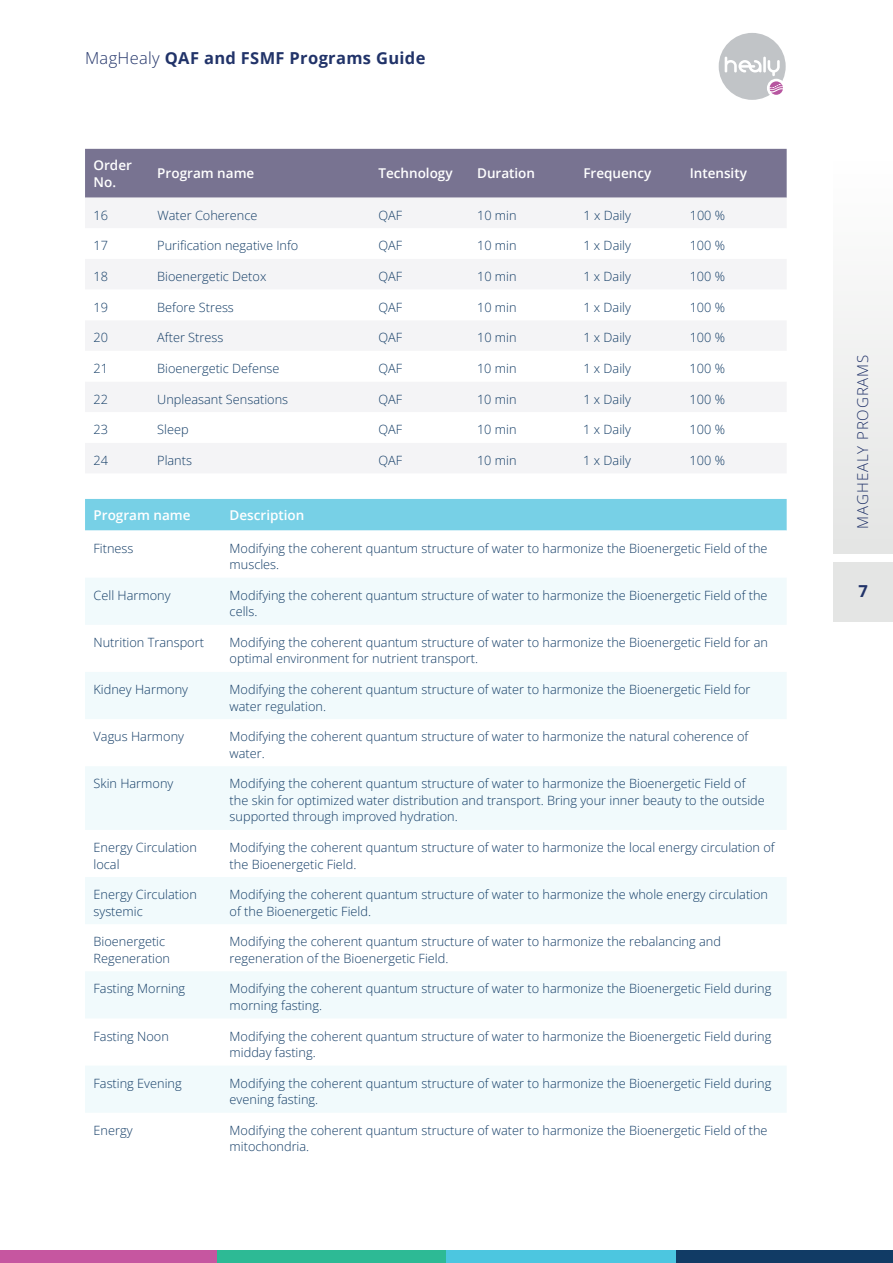
<style>
.page{position:relative;width:893px;height:1263px;background:#fff}
.page>*{position:absolute;margin:0;border:0;box-sizing:border-box;transform-origin:0 0}
.t1{font:700 16.5px "Open Sans";letter-spacing:.02em;color:#213369}
.t2{font:300 15px "Open Sans";letter-spacing:.06em;color:#213369}
.t3{font:600 13.5px/17.2px "Open Sans";color:#fff}
.t4{font:300 12.75px/16.5px "Open Sans";color:#113b65}
.s1{font-weight:300}
</style>
<div class="page">
<div style="left:833px;top:161px;width:60px;height:392px;background:linear-gradient(to right,#f1f1f1,#f1f1f1)"></div>
<div style="left:833px;top:562px;width:60px;height:59px;background:#e4e5e4"></div>
<div style="left:719px;top:33px;width:67px;height:67px;background:#c1c4c7;border-radius:50%"></div>
<svg style="left:725px;top:57px;width:58px;height:38px"></svg>
<div style="left:217px;top:1250px;width:229px;height:13px;background:#2dba95"></div>
<div style="left:446px;top:1250px;width:230px;height:13px;background:#4cc6e0"></div>
<div style="left:676px;top:1250px;width:217px;height:13px;background:#113b65"></div>
<div style="left:0;top:1250px;width:217px;height:13px;background:#c656a0"></div>
<div style="left:85px;top:149px;width:702px;height:49px;background:#787391"></div>
<div style="left:85px;top:198px;width:701px;height:275px;background:#f4f4f6"></div>
<svg style="left:85px;top:228px;width:701px;height:215px"></svg>
<div style="left:85px;top:499px;width:702px;height:31px;background:#77d0e6"></div>
<svg style="left:85px;top:578px;width:701px;height:535px;fill:#f1fafc"></svg>
<p class="t1" style="left:85px;top:47px;width:342px"><span class="s1">MagHealy</span> QAF and FSMF Programs Guide</p>
<p class="t3" style="left:94px;top:156px;width:40px">Order<br>No.</p>
<p class="t3" style="left:157px;top:165px;width:99px">Program name</p>
<p class="t3" style="left:378px;top:165px;width:76px">Technology</p>
<p class="t3" style="left:477px;top:165px;width:60px">Duration</p>
<p class="t3" style="left:583px;top:165px;width:70px">Frequency</p>
<p class="t3" style="left:690px;top:165px;width:59px">Intensity</p>
<p class="t4" style="left:94px;top:207px;width:16px">16</p>
<p class="t4" style="left:157px;top:207px;width:102px">Water Coherence</p>
<p class="t4" style="left:378px;top:207px;width:25px">QAF</p>
<p class="t4" style="left:477px;top:207px;width:41px">10 min</p>
<p class="t4" style="left:583px;top:207px;width:49px">1 x Daily</p>
<p class="t4" style="left:690px;top:207px;width:37px">100 %</p>
<p class="t4" style="left:94px;top:237px;width:16px">17</p>
<p class="t4" style="left:157px;top:237px;width:143px">Purification negative Info</p>
<p class="t4" style="left:378px;top:237px;width:25px">QAF</p>
<p class="t4" style="left:477px;top:237px;width:41px">10 min</p>
<p class="t4" style="left:583px;top:237px;width:49px">1 x Daily</p>
<p class="t4" style="left:690px;top:237px;width:37px">100 %</p>
<p class="t4" style="left:94px;top:268px;width:16px">18</p>
<p class="t4" style="left:157px;top:268px;width:111px">Bioenergetic Detox</p>
<p class="t4" style="left:378px;top:268px;width:25px">QAF</p>
<p class="t4" style="left:477px;top:268px;width:41px">10 min</p>
<p class="t4" style="left:583px;top:268px;width:49px">1 x Daily</p>
<p class="t4" style="left:690px;top:268px;width:37px">100 %</p>
<p class="t4" style="left:94px;top:299px;width:16px">19</p>
<p class="t4" style="left:157px;top:299px;width:78px">Before Stress</p>
<p class="t4" style="left:378px;top:299px;width:25px">QAF</p>
<p class="t4" style="left:477px;top:299px;width:41px">10 min</p>
<p class="t4" style="left:583px;top:299px;width:49px">1 x Daily</p>
<p class="t4" style="left:690px;top:299px;width:37px">100 %</p>
<p class="t4" style="left:93px;top:329px;width:16px">20</p>
<p class="t4" style="left:157px;top:329px;width:68px">After Stress</p>
<p class="t4" style="left:378px;top:329px;width:25px">QAF</p>
<p class="t4" style="left:477px;top:329px;width:41px">10 min</p>
<p class="t4" style="left:583px;top:329px;width:49px">1 x Daily</p>
<p class="t4" style="left:690px;top:329px;width:37px">100 %</p>
<p class="t4" style="left:93px;top:360px;width:16px">21</p>
<p class="t4" style="left:157px;top:360px;width:124px">Bioenergetic Defense</p>
<p class="t4" style="left:378px;top:360px;width:25px">QAF</p>
<p class="t4" style="left:477px;top:360px;width:41px">10 min</p>
<p class="t4" style="left:583px;top:360px;width:49px">1 x Daily</p>
<p class="t4" style="left:690px;top:360px;width:37px">100 %</p>
<p class="t4" style="left:93px;top:390px;width:16px">22</p>
<p class="t4" style="left:157px;top:390px;width:132px">Unpleasant Sensations</p>
<p class="t4" style="left:378px;top:390px;width:25px">QAF</p>
<p class="t4" style="left:477px;top:390px;width:41px">10 min</p>
<p class="t4" style="left:583px;top:390px;width:49px">1 x Daily</p>
<p class="t4" style="left:690px;top:390px;width:37px">100 %</p>
<p class="t4" style="left:93px;top:421px;width:16px">23</p>
<p class="t4" style="left:157px;top:421px;width:33px">Sleep</p>
<p class="t4" style="left:378px;top:421px;width:25px">QAF</p>
<p class="t4" style="left:477px;top:421px;width:41px">10 min</p>
<p class="t4" style="left:583px;top:421px;width:49px">1 x Daily</p>
<p class="t4" style="left:690px;top:421px;width:37px">100 %</p>
<p class="t4" style="left:93px;top:452px;width:16px">24</p>
<p class="t4" style="left:157px;top:452px;width:36px">Plants</p>
<p class="t4" style="left:378px;top:452px;width:25px">QAF</p>
<p class="t4" style="left:477px;top:452px;width:41px">10 min</p>
<p class="t4" style="left:583px;top:452px;width:49px">1 x Daily</p>
<p class="t4" style="left:690px;top:452px;width:37px">100 %</p>
<p class="t3" style="left:94px;top:506px;width:99px">Program name</p>
<p class="t3" style="left:230px;top:506px;width:76px">Description</p>
<p class="t4" style="left:94px;top:539px;width:41px">Fitness</p>
<p class="t4" style="left:230px;top:539px;width:539px">Modifying the coherent quantum structure of water to harmonize the Bioenergetic Field of the muscles.</p>
<p class="t4" style="left:94px;top:587px;width:78px">Cell Harmony</p>
<p class="t4" style="left:230px;top:587px;width:539px">Modifying the coherent quantum structure of water to harmonize the Bioenergetic Field of the cells.</p>
<p class="t4" style="left:94px;top:634px;width:112px">Nutrition Transport</p>
<p class="t4" style="left:230px;top:634px;width:540px">Modifying the coherent quantum structure of water to harmonize the Bioenergetic Field for an optimal environment for nutrient transport.</p>
<p class="t4" style="left:94px;top:681px;width:96px">Kidney Harmony</p>
<p class="t4" style="left:230px;top:681px;width:522px">Modifying the coherent quantum structure of water to harmonize the Bioenergetic Field for water regulation.</p>
<p class="t4" style="left:94px;top:728px;width:92px">Vagus Harmony</p>
<p class="t4" style="left:230px;top:728px;width:520px">Modifying the coherent quantum structure of water to harmonize the natural coherence of water.</p>
<p class="t4" style="left:94px;top:775px;width:81px">Skin Harmony</p>
<p class="t4" style="left:230px;top:775px;width:537px">Modifying the coherent quantum structure of water to harmonize the Bioenergetic Field of the skin for optimized water distribution and transport. Bring your inner beauty to the outside supported through improved hydration.</p>
<p class="t4" style="left:94px;top:839px;width:105px">Energy Circulation local</p>
<p class="t4" style="left:230px;top:839px;width:547px">Modifying the coherent quantum structure of water to harmonize the local energy circulation of the Bioenergetic Field.</p>
<p class="t4" style="left:94px;top:886px;width:105px">Energy Circulation systemic</p>
<p class="t4" style="left:230px;top:886px;width:540px">Modifying the coherent quantum structure of water to harmonize the whole energy circulation of the Bioenergetic Field.</p>
<p class="t4" style="left:94px;top:933px;width:78px">Bioenergetic<br>Regeneration</p>
<p class="t4" style="left:230px;top:933px;width:493px">Modifying the coherent quantum structure of water to harmonize the rebalancing and regeneration of the Bioenergetic Field.</p>
<p class="t4" style="left:94px;top:980px;width:93px">Fasting Morning</p>
<p class="t4" style="left:230px;top:980px;width:543px">Modifying the coherent quantum structure of water to harmonize the Bioenergetic Field during morning fasting.</p>
<p class="t4" style="left:94px;top:1027px;width:77px">Fasting Noon</p>
<p class="t4" style="left:230px;top:1027px;width:543px">Modifying the coherent quantum structure of water to harmonize the Bioenergetic Field during midday fasting.</p>
<p class="t4" style="left:94px;top:1074px;width:90px">Fasting Evening</p>
<p class="t4" style="left:230px;top:1074px;width:543px">Modifying the coherent quantum structure of water to harmonize the Bioenergetic Field during evening fasting.</p>
<p class="t4" style="left:94px;top:1122px;width:41px">Energy</p>
<p class="t4" style="left:230px;top:1122px;width:539px">Modifying the coherent quantum structure of water to harmonize the Bioenergetic Field of the mitochondria.</p>
<p class="t2" style="left:852px;top:529px;width:175px;rotate:-90deg">MAGHEALY PROGRAMS</p>
<p class="t1" style="left:858px;top:579px;width:11px">7</p>
</div>
